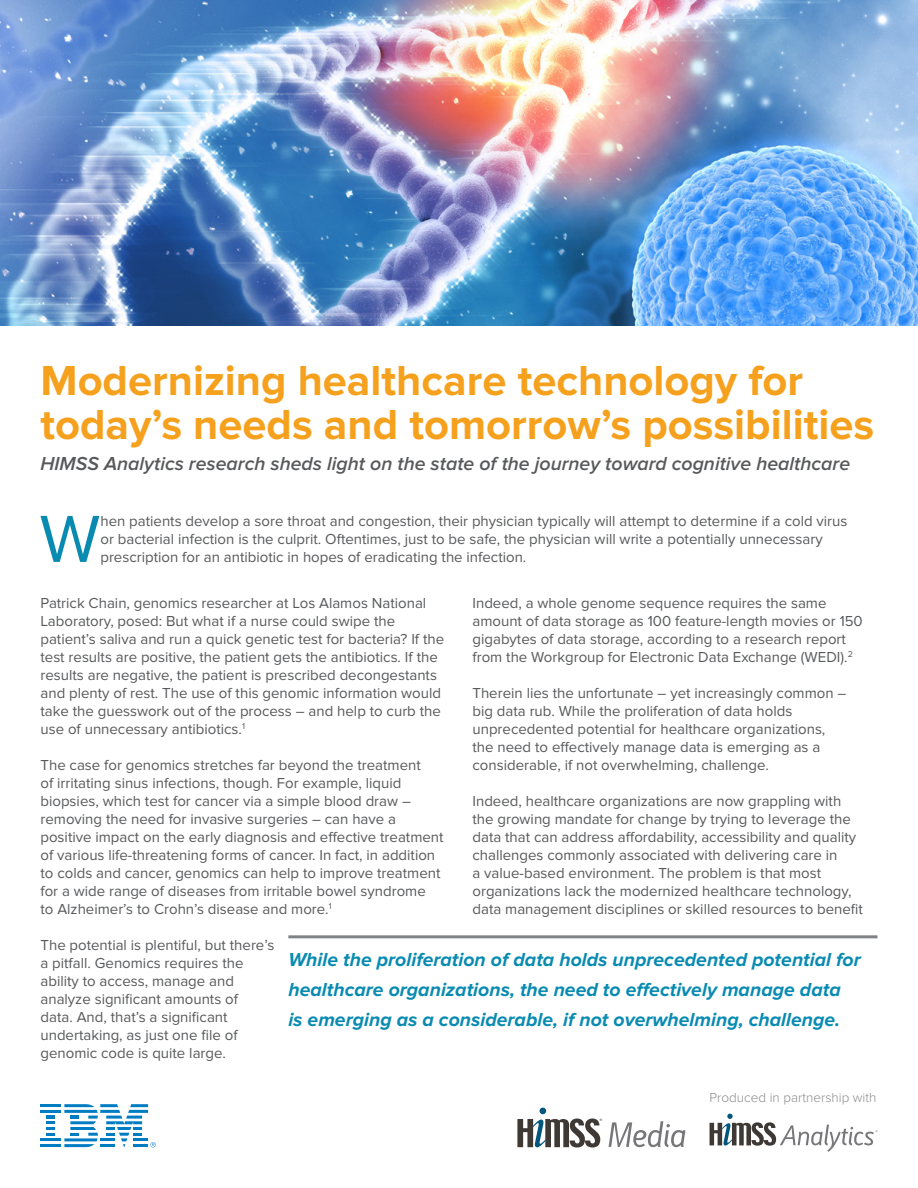
<style>
.page{position:relative;width:918px;height:1188px;background:#fff}
.page>*{position:absolute;margin:0;border:0;box-sizing:border-box;transform-origin:0 0}
.t1{font:69px "Proxima Nova";color:#098bb1}
.t2{font:700 43.5px/43.5px "Proxima Nova";color:#f6a11d}
.t3{font:italic 700 19.5px/30px "Proxima Nova";color:#098bb1}
.t4{font:italic 600 19.5px "Proxima Nova";color:#58595b}
.t5{font:15px/18px "Proxima Nova";color:#58595b}
.t6{font:300 13.5px "Proxima Nova";color:#8b8b8d}
</style>
<div class="page">
<svg style="left:517px;top:1108px;width:85px;height:40px"></svg>
<svg style="left:609px;top:1121px;width:76px;height:26px"></svg>
<img style="left:0;top:0;width:918px;height:326px">
<svg style="left:710px;top:1114px;width:167px;height:38px"></svg>
<hr style="left:288px;top:935px;width:590px;height:3px;background:#808285">
<hr style="left:40px;top:1104px;width:21px;height:3px;background:#007cc3">
<hr style="left:40px;top:1110px;width:21px;height:3px;background:#007cc3">
<svg style="left:46px;top:1116px;width:9px;height:20px"></svg>
<hr style="left:40px;top:1138px;width:21px;height:3px;background:#007cc3">
<hr style="left:40px;top:1144px;width:21px;height:3px;background:#007cc3">
<svg style="left:64px;top:1104px;width:92px;height:43px"></svg>
<h2 class="t2" style="left:40px;top:360px;width:835px">Modernizing healthcare technology for today’s needs and tomorrow’s possibilities</h2>
<h3 class="t4" style="left:40px;top:452px;width:811px">HIMSS Analytics research sheds light on the state of the journey toward cognitive healthcare</h3>
<h1 class="t1" style="left:40px;top:499px;width:62px">W</h1>
<p class="t5" style="left:100px;top:512px;width:749px">hen patients develop a sore throat and congestion, their physician typically will attempt to determine if a cold virus or bacterial infection is the culprit. Oftentimes, just to be safe, the physician will write a potentially unnecessary prescription for an antibiotic in hopes of eradicating the infection.</p>
<p class="t5" style="left:40px;top:594px;width:405px">Patrick Chain, genomics researcher at Los Alamos National Laboratory, posed: But what if a nurse could swipe the patient’s saliva and run a quick genetic test for bacteria? If the test results are positive, the patient gets the antibiotics. If the results are negative, the patient is prescribed decongestants and plenty of rest. The use of this genomic information would take the guesswork out of the process – and help to curb the use of unnecessary antibiotics.<sup>1</sup></p>
<p class="t5" style="left:41px;top:756px;width:405px">The case for genomics stretches far beyond the treatment<br>of irritating sinus infections, though. For example, liquid biopsies, which test for cancer via a simple blood draw – removing the need for invasive surgeries – can have a positive impact on the early diagnosis and effective treatment of various life-threatening forms of cancer. In fact, in addition to colds and cancer, genomics can help to improve treatment for a wide range of diseases from irritable bowel syndrome<br>to Alzheimer’s to Crohn’s disease and more.<sup>1</sup></p>
<p class="t5" style="left:41px;top:936px;width:235px">The potential is plentiful, but there’s a pitfall. Genomics requires the ability to access, manage and analyze significant amounts of<br>data. And, that’s a significant undertaking, as just one file of genomic code is quite large.</p>
<p class="t5" style="left:473px;top:594px;width:392px">Indeed, a whole genome sequence requires the same amount of data storage as 100 feature-length movies or 150 gigabytes of data storage, according to a research report from the Workgroup for Electronic Data Exchange (WEDI).<sup>2</sup></p>
<p class="t5" style="left:472px;top:684px;width:375px">Therein lies the unfortunate – yet increasingly common – big data rub. While the proliferation of data holds unprecedented potential for healthcare organizations, the need to effectively manage data is emerging as a considerable, if not overwhelming, challenge.</p>
<p class="t5" style="left:472px;top:792px;width:392px">Indeed, healthcare organizations are now grappling with the growing mandate for change by trying to leverage the data that can address affordability, accessibility and quality challenges commonly associated with delivering care in<br>a value-based environment. The problem is that most organizations lack the modernized healthcare technology, data management disciplines or skilled resources to benefit</p>
<h3 class="t3" style="left:288px;top:945px;width:574px">While the proliferation of data holds unprecedented potential for healthcare organizations, the need to effectively manage data<br>is emerging as a considerable, if not overwhelming, challenge.</h3>
<p class="t6" style="left:710px;top:1090px;width:168px">Produced in partnership with</p>
</div>
